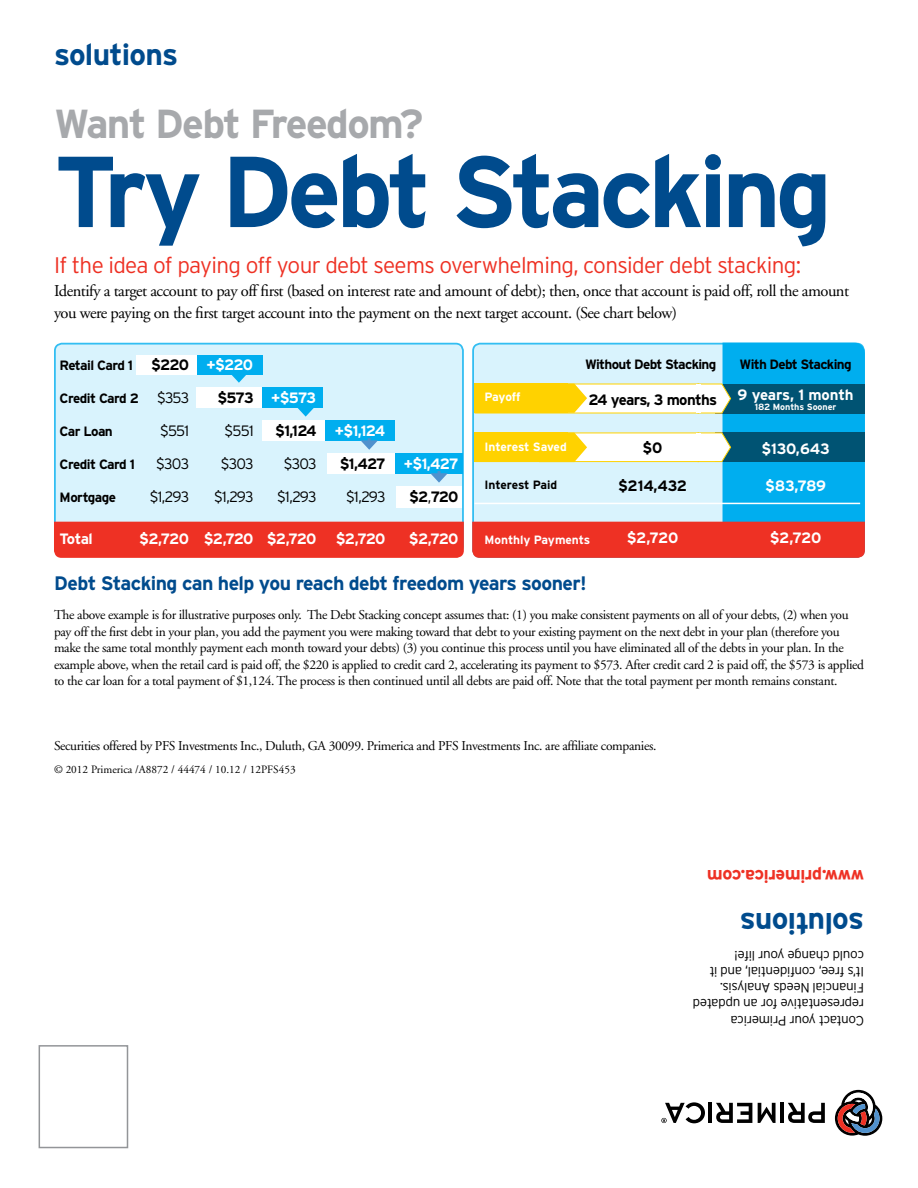
<style>
.page{position:relative;width:918px;height:1188px;background:#fff}
.page>*{position:absolute;margin:0;border:0;box-sizing:border-box;transform-origin:0 0}
.t1{font:700 100.5px "Interstate";letter-spacing:-.05em;color:#004b8d}
.t2{font:700 40.5px "Interstate";letter-spacing:-.04em;color:#a7a9ac}
.t3{font:700 30px "Interstate";letter-spacing:-.025em;color:#004b8d}
.t4{font:300 22.5px "Interstate";letter-spacing:-.03em;color:#ee3124}
.t5{font:700 19.5px "Interstate";letter-spacing:-.03em;color:#004b8d}
.t6{font:700 18px "Interstate";letter-spacing:-.025em;color:#ee3124}
.t7{font:16.5px/22.5px "Adobe Garamond";letter-spacing:-.03em;color:#000}
.t8{font:700 15px "Interstate";letter-spacing:-.05em;color:#fff}
.t9{font:300 15px "Interstate";letter-spacing:-.06em;color:#000}
.t10{font:700 15px "Interstate";letter-spacing:-.04em;color:#000}
.t11{font:700 15px "Interstate";letter-spacing:-.005em;color:#fff}
.t12{font:13.5px/16.5px "Adobe Garamond";letter-spacing:-.025em;color:#000}
.t13{font:300 13.5px/16.2px "Interstate";letter-spacing:-.025em;color:#000}
.t14{font:700 13.5px "Interstate";letter-spacing:-.05em;color:#000}
.t15{font:700 12px "Interstate";letter-spacing:-.01em;color:#fff}
.t16{font:700 12px "Interstate";letter-spacing:-.01em;color:#000}
.t17{font:11.25px "Adobe Garamond";color:#000}
.t18{font:700 9px "Interstate";letter-spacing:-.005em;color:#fff}
.s1{font-size:15px}
.s2{font-size:15px;color:#fff}
.s3{font-weight:300;font-size:15px}
.s4{color:#000}
.s5{font-weight:300}
</style>
<div class="page">
<div style="left:39px;top:1045px;width:89px;height:103px;border:2px solid #939598"></div>
<svg style="left:788px;top:1103px;width:37px;height:20px"></svg>
<hr style="left:780px;top:1103px;width:4px;height:20px;background:#000">
<svg style="left:758px;top:1103px;width:18px;height:20px"></svg>
<svg style="left:716px;top:1103px;width:36px;height:20px"></svg>
<hr style="left:709px;top:1103px;width:3px;height:20px;background:#000">
<svg style="left:835px;top:1090px;width:47px;height:46px"></svg>
<svg style="left:661px;top:1102px;width:44px;height:21px"></svg>
<div style="left:55px;top:344px;width:408px;height:209px;background:#d9f3fd;border-radius:7px"></div>
<div style="left:54px;top:343px;width:410px;height:211px;border:2px solid #33bef2;border-radius:7px"></div>
<div style="left:196px;top:387px;width:70px;height:21px;background:#fff"></div>
<div style="left:262px;top:421px;width:65px;height:20px;background:#fff"></div>
<div style="left:137px;top:355px;width:60px;height:19px;background:#fff"></div>
<div style="left:327px;top:453px;width:72px;height:21px;background:#fff"></div>
<div style="left:396px;top:486px;width:66px;height:22px;background:#fff"></div>
<div style="left:197px;top:355px;width:65px;height:19px;background:#00aeef"></div>
<div style="left:262px;top:387px;width:60px;height:21px;background:#00aeef"></div>
<div style="left:326px;top:420px;width:69px;height:21px;background:#00aeef"></div>
<div style="left:395px;top:453px;width:67px;height:21px;background:#00aeef"></div>
<svg style="left:230px;top:374px;width:18px;height:9px"></svg>
<svg style="left:297px;top:408px;width:17px;height:9px"></svg>
<svg style="left:361px;top:438px;width:17px;height:12px"></svg>
<svg style="left:430px;top:471px;width:18px;height:12px"></svg>
<div style="left:54px;top:522px;width:410px;height:36px;background:#ee3124"></div>
<svg style="left:472px;top:343px;width:393px;height:215px;background:#a2b3b3"></svg>
<h3 class="t3" style="left:54px;top:38px;width:126px">solutions</h3>
<h2 class="t2" style="left:54px;top:101px;width:371px">Want Debt Freedom?</h2>
<h1 class="t1" style="left:54px;top:136px;width:780px">Try Debt Stacking</h1>
<h3 class="t4" style="left:54px;top:253px;width:749px">If the idea of paying off your debt seems overwhelming, consider debt stacking:</h3>
<p class="t7" style="left:54px;top:280px;width:797px">Identify a target account to pay off first (based on interest rate and amount of debt); then, once that account is paid off, roll the amount you were paying on the first target account into the payment on the next target account. (See chart below)</p>
<p class="t14" style="left:60px;top:358px;width:195px">Retail Card 1 <span class="s1">$220</span> <span class="s2">+$220</span></p>
<p class="t14" style="left:60px;top:391px;width:131px">Credit Card 2 <span class="s3">$353</span></p>
<p class="t8" style="left:217px;top:389px;width:100px"><span class="s4">$573</span> +$573</p>
<p class="t14" style="left:60px;top:424px;width:55px">Car Loan</p>
<p class="t9" style="left:160px;top:422px;width:31px">$551</p>
<p class="t9" style="left:225px;top:422px;width:31px">$551</p>
<p class="t8" style="left:275px;top:422px;width:111px"><span class="s4">$1,124</span> +$1,124</p>
<p class="t14" style="left:60px;top:457px;width:77px">Credit Card 1</p>
<p class="t9" style="left:156px;top:455px;width:34px">$303</p>
<p class="t9" style="left:221px;top:455px;width:34px">$303</p>
<p class="t9" style="left:284px;top:455px;width:34px">$303</p>
<p class="t8" style="left:340px;top:455px;width:120px"><span class="s4">$1,427</span> +$1,427</p>
<p class="t14" style="left:60px;top:490px;width:58px">Mortgage</p>
<p class="t9" style="left:150px;top:488px;width:41px">$1,293</p>
<p class="t9" style="left:214px;top:488px;width:41px">$1,293</p>
<p class="t9" style="left:277px;top:488px;width:41px">$1,293</p>
<p class="t9" style="left:346px;top:488px;width:41px">$1,293</p>
<p class="t10" style="left:409px;top:488px;width:51px">$2<span class="s5">,</span>720</p>
<p class="t8" style="left:60px;top:530px;width:35px">Total</p>
<p class="t8" style="left:139px;top:530px;width:179px">$2,720 $2,720 $2,720</p>
<p class="t8" style="left:336px;top:530px;width:51px">$2,720</p>
<p class="t8" style="left:409px;top:530px;width:51px">$2,720</p>
<p class="t15" style="left:485px;top:533px;width:107px">Monthly Payments</p>
<p class="t8" style="left:627px;top:530px;width:53px">$2,720</p>
<p class="t8" style="left:770px;top:530px;width:53px">$2,720</p>
<h3 class="t5" style="left:54px;top:572px;width:534px">Debt Stacking can help you reach debt freedom years sooner!</h3>
<p class="t14" style="left:585px;top:356px;width:133px">Without Debt Stacking</p>
<p class="t14" style="left:740px;top:356px;width:114px">With Debt Stacking</p>
<p class="t11" style="left:738px;top:386px;width:118px">9 years, 1 month</p>
<p class="t18" style="left:755px;top:402px;width:83px">182 Months Sooner</p>
<p class="t8" style="left:761px;top:440px;width:70px">$130,643</p>
<p class="t8" style="left:765px;top:478px;width:63px">$83,789</p>
<p class="t15" style="left:485px;top:390px;width:37px">Payoff</p>
<p class="t10" style="left:588px;top:391px;width:130px">24 years, 3 months</p>
<p class="t15" style="left:485px;top:440px;width:84px">Interest Saved</p>
<p class="t10" style="left:643px;top:439px;width:22px">$0</p>
<p class="t10" style="left:618px;top:478px;width:70px">$214,432</p>
<p class="t16" style="left:485px;top:478px;width:74px">Interest Paid</p>
<p class="t12" style="left:54px;top:607px;width:812px">The above example is for illustrative purposes only. The Debt Stacking concept assumes that: (1) you make consistent payments on all of your debts, (2) when you pay off the first debt in your plan, you add the payment you were making toward that debt to your existing payment on the next debt in your plan (therefore you make the same total monthly payment each month toward your debts) (3) you continue this process until you have eliminated all of the debts in your plan. In the example above, when the retail card is paid off, the $220 is applied to credit card 2, accelerating its payment to $573. After credit card 2 is paid off, the $573 is applied to the car loan for a total payment of $1,124. The process is then continued until all debts are paid off. Note that the total payment per month remains constant.</p>
<p class="t12" style="left:54px;top:737px;width:604px">Securities offered by PFS Investments Inc., Duluth, GA 30099. Primerica and PFS Investments Inc. are affiliate companies.</p>
<p class="t17" style="left:54px;top:764px;width:243px">© 2012 Primerica /A8872 / 44474 / 10.12 / 12PFS453</p>
<h3 class="t6" style="left:864px;top:886px;width:158px;rotate:-180deg">www.primerica.com</h3>
<h3 class="t3" style="left:864px;top:940px;width:126px;rotate:-180deg">solutions</h3>
<p class="t13" style="left:864px;top:1029px;width:173px;rotate:-180deg">Contact your Primerica representative for an updated<br>Financial Needs Analysis.<br>It’s free, confidential, and it could change your life!</p>
</div>
